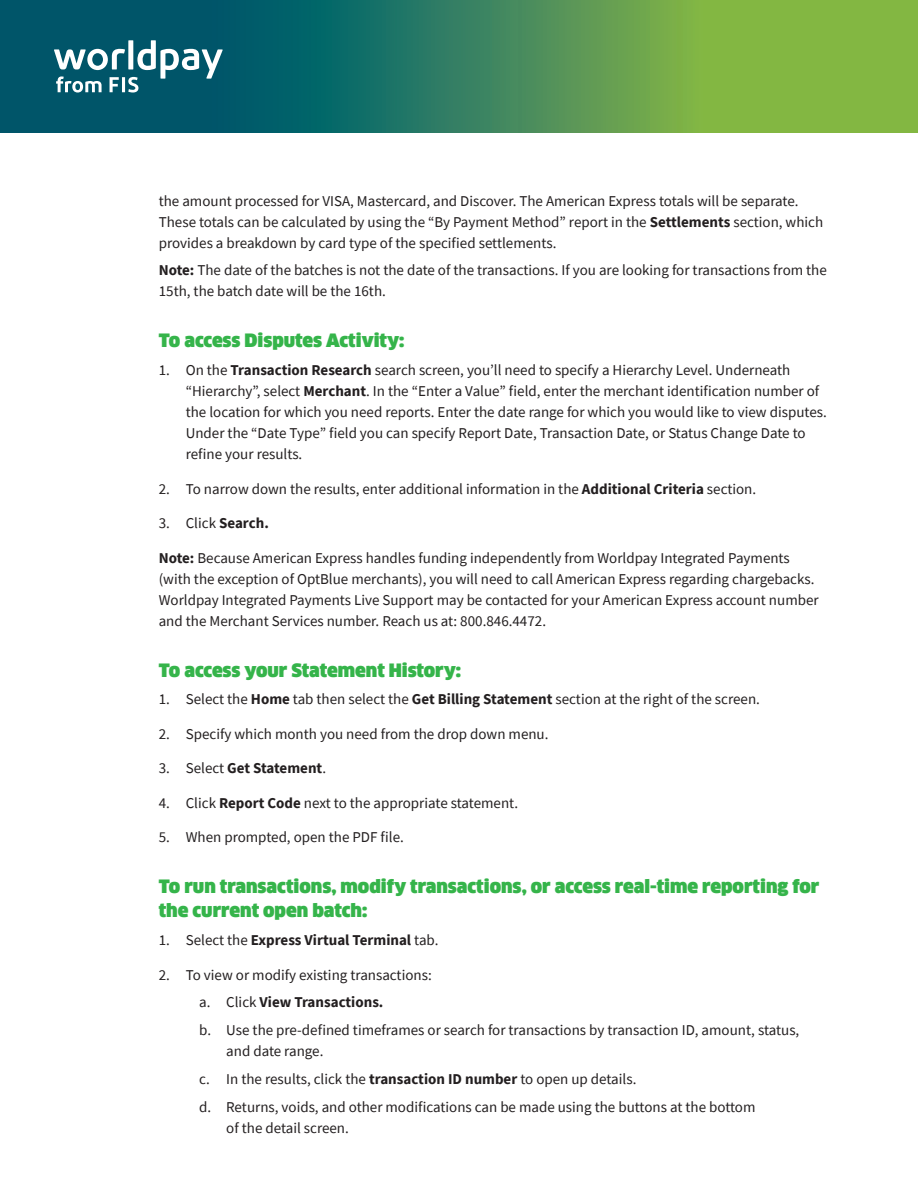
<style>
.page{position:relative;width:918px;height:1188px;background:#fff}
.page>*{position:absolute;margin:0;border:0;box-sizing:border-box;transform-origin:0 0}
.intro_text_gray{font:900 18px/24px "Clan Offc Pro";color:#35b44a}
.intro_text_gray-2{font:15px/21px "Source Sans Pro";color:#231f20}
.t1{font:700 15px "Source Sans Pro";color:#231f20}
.s1{font-weight:700}
.s2{font-weight:400}
</style>
<div class="page">
<svg style="left:0;top:0;width:918px;height:133px;background:#3f8759"></svg>
<svg style="left:54px;top:40px;width:169px;height:53px"></svg>
<p class="intro_text_gray-2" style="left:159px;top:190px;width:666px">the amount processed for VISA, Mastercard, and Discover. The American Express totals will be separate.<br>These totals can be calculated by using the “By Payment Method” report in the <span class="s1">Settlements</span> section, which provides a breakdown by card type of the specified settlements.</p>
<p class="intro_text_gray-2" style="left:159px;top:260px;width:670px"><span class="s1">Note:</span> The date of the batches is not the date of the transactions. If you are looking for transactions from the<br>15th, the batch date will be the 16th.</p>
<p class="intro_text_gray" style="left:159px;top:329px;width:247px">To access Disputes Activity:</p>
<p class="intro_text_gray-2" style="left:186px;top:360px;width:643px;text-indent:-27px">1. On the <span class="s1">Transaction Research</span> search screen, you’ll need to specify a Hierarchy Level. Underneath “Hierarchy”, select <span class="s1">Merchant</span>. In the “Enter a Value” field, enter the merchant identification number of the location for which you need reports. Enter the date range for which you would like to view disputes.<br>Under the “Date Type” field you can specify Report Date, Transaction Date, or Status Change Date to refine your results.</p>
<p class="intro_text_gray-2" style="left:159px;top:478px;width:599px">2. To narrow down the results, enter additional information in the <span class="s1">Additional Criteria</span> section.</p>
<p class="intro_text_gray-2" style="left:159px;top:513px;width:112px">3. Click <span class="s1">Search.</span></p>
<p class="intro_text_gray-2" style="left:159px;top:547px;width:661px"><span class="s1">Note:</span> Because American Express handles funding independently from Worldpay Integrated Payments (with the exception of OptBlue merchants), you will need to call American Express regarding chargebacks.<br>Worldpay Integrated Payments Live Support may be contacted for your American Express account number and the Merchant Services number. Reach us at: 800.846.4472.</p>
<p class="intro_text_gray" style="left:159px;top:658px;width:304px">To access your Statement History:</p>
<p class="intro_text_gray-2" style="left:159px;top:689px;width:603px">1. Select the <span class="s1">Home</span> tab then select the <span class="s1">Get Billing Statement</span> section at the right of the screen.</p>
<p class="intro_text_gray-2" style="left:159px;top:723px;width:391px">2. Specify which month you need from the drop down menu.</p>
<p class="t1" style="left:159px;top:758px;width:169px"><span class="s2">3. Select</span> Get Statement<span class="s2">.</span></p>
<p class="intro_text_gray-2" style="left:159px;top:792px;width:361px">4. Click <span class="s1">Report Code</span> next to the appropriate statement.</p>
<p class="intro_text_gray-2" style="left:159px;top:827px;width:247px">5. When prompted, open the PDF file.</p>
<p class="intro_text_gray" style="left:159px;top:875px;width:662px">To run transactions, modify transactions, or access real-time reporting for the current open batch:</p>
<p class="t1" style="left:159px;top:930px;width:281px"><span class="s2">1. Select the</span> Express Virtual Terminal <span class="s2">tab.</span></p>
<p class="intro_text_gray-2" style="left:159px;top:964px;width:275px">2. To view or modify existing transactions:</p>
<p class="t1" style="left:199px;top:992px;width:186px"><span class="s2">a. Click</span> View Transactions.</p>
<p class="intro_text_gray-2" style="left:226px;top:1020px;width:575px;text-indent:-27px">b. Use the pre-defined timeframes or search for transactions by transaction ID, amount, status, and date range.</p>
<p class="intro_text_gray-2" style="left:199px;top:1068px;width:439px">c. In the results, click the <span class="s1">transaction ID number</span> to open up details.</p>
<p class="intro_text_gray-2" style="left:226px;top:1096px;width:531px;text-indent:-27px">d. Returns, voids, and other modifications can be made using the buttons at the bottom of the detail screen.</p>
</div>
